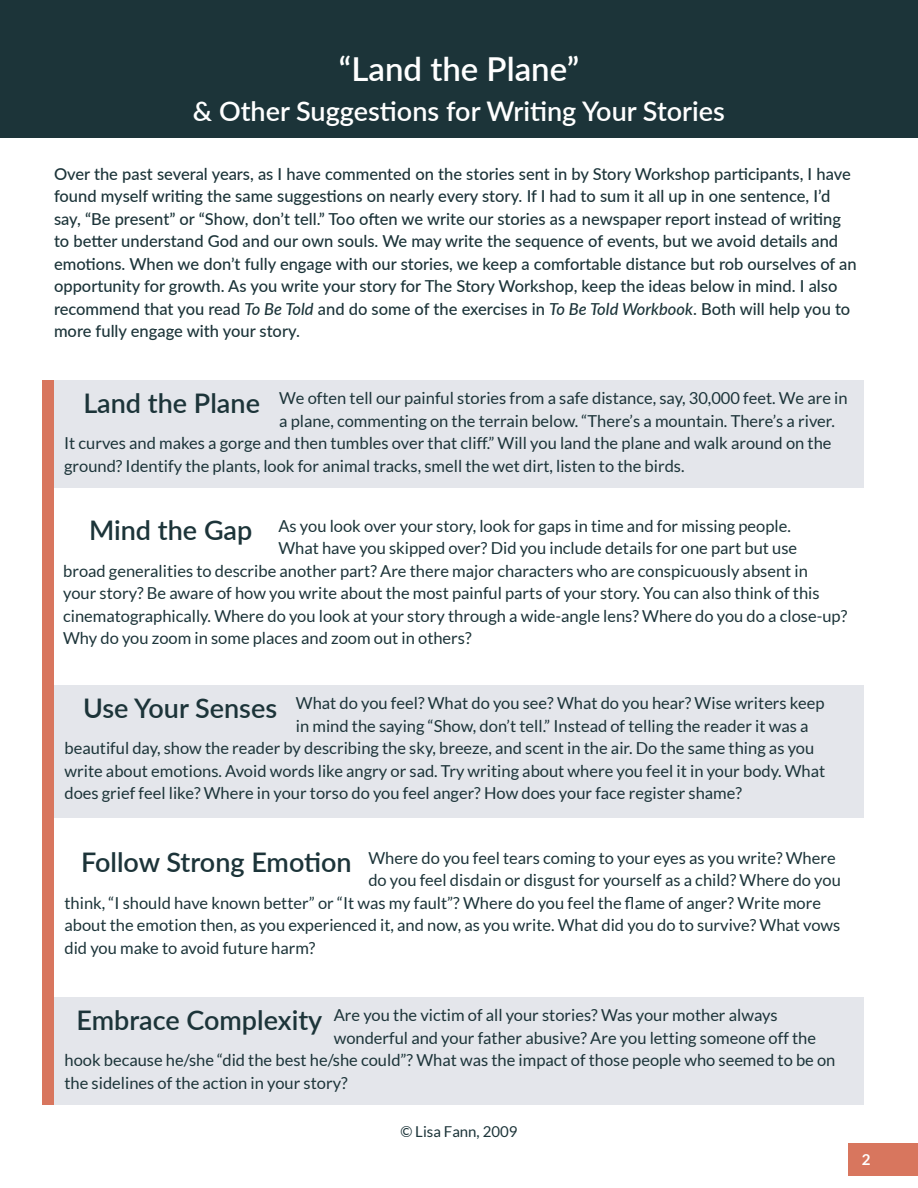
<style>
.page{position:relative;width:918px;height:1188px;background:#fff}
.page>*{position:absolute;margin:0;border:0;box-sizing:border-box;transform-origin:0 0}
.t1{font:600 33px "Lato";color:#fff}
.t2{font:600 27px "Lato";color:#1c3439}
.t3{font:600 27px "Lato";color:#fff}
.t4{font:16.5px "Lato";color:#1c3439}
.t5{font:500 16.5px/22.5px "Lato";color:#1c3439}
.t6{font:15px "Lato";color:#1c3439}
.t7{font:700 15px "Lato";color:#fff}
.s1{font-style:italic}
</style>
<div class="page">
<div style="left:0;top:0;width:918px;height:137px;background:#1c3439"></div>
<div style="left:42px;top:380px;width:822px;height:108px;background:#e4e6eb"></div>
<div style="left:849px;top:1143px;width:69px;height:33px;background:#d8765e"></div>
<div style="left:54px;top:685px;width:810px;height:133px;background:#e4e6eb"></div>
<div style="left:54px;top:997px;width:810px;height:108px;background:#e4e6eb"></div>
<div style="left:42px;top:380px;width:12px;height:725px;background:#d8765e"></div>
<p class="t1" style="left:339px;top:45px;width:242px">“Land the Plane”</p>
<p class="t3" style="left:193px;top:92px;width:534px">&amp; Other Suggestions for Writing Your Stories</p>
<p class="t5" style="left:54px;top:162px;width:804px">Over the past several years, as I have commented on the stories sent in by Story Workshop participants, I have found myself writing the same suggestions on nearly every story. If I had to sum it all up in one sentence, I’d say, “Be present” or “Show, don’t tell.” Too often we write our stories as a newspaper report instead of writing to better understand God and our own souls. We may write the sequence of events, but we avoid details and emotions. When we don’t fully engage with our stories, we keep a comfortable distance but rob ourselves of an opportunity for growth. As you write your story for The Story Workshop, keep the ideas below in mind. I also recommend that you read <span class="s1">To Be Told</span> and do some of the exercises in <span class="s1">To Be Told Workbook</span>. Both will help you to more fully engage with your story.</p>
<p class="t4" style="left:279px;top:389px;width:570px">We often tell our painful stories from a safe distance, say, 30,000 feet. We are in</p>
<p class="t4" style="left:279px;top:412px;width:557px">a plane, commenting on the terrain below. “There’s a mountain. There’s a river.</p>
<p class="t4" style="left:64px;top:434px;width:769px">It curves and makes a gorge and then tumbles over that cliff.” Will you land the plane and walk around on the</p>
<p class="t4" style="left:64px;top:457px;width:622px">ground? Identify the plants, look for animal tracks, smell the wet dirt, listen to the birds.</p>
<p class="t2" style="left:83px;top:383px;width:178px">Land the Plane</p>
<p class="t4" style="left:278px;top:516px;width:514px">As you look over your story, look for gaps in time and for missing people.</p>
<p class="t4" style="left:278px;top:539px;width:520px">What have you skipped over? Did you include details for one part but use</p>
<p class="t4" style="left:63px;top:561px;width:746px">broad generalities to describe another part? Are there major characters who are conspicuously absent in</p>
<p class="t4" style="left:63px;top:584px;width:758px">your story? Be aware of how you write about the most painful parts of your story. You can also think of this</p>
<p class="t4" style="left:63px;top:606px;width:786px">cinematographically. Where do you look at your story through a wide-angle lens? Where do you do a close-up?</p>
<p class="t4" style="left:63px;top:629px;width:410px">Why do you zoom in some places and zoom out in others?</p>
<p class="t2" style="left:89px;top:511px;width:165px">Mind the Gap</p>
<p class="t4" style="left:296px;top:694px;width:530px">What do you feel? What do you see? What do you hear? Wise writers keep</p>
<p class="t4" style="left:296px;top:717px;width:514px">in mind the saying “Show, don’t tell.” Instead of telling the reader it was a</p>
<p class="t4" style="left:64px;top:739px;width:751px">beautiful day, show the reader by describing the sky, breeze, and scent in the air. Do the same thing as you</p>
<p class="t4" style="left:64px;top:762px;width:762px">write about emotions. Avoid words like angry or sad. Try writing about where you feel it in your body. What</p>
<p class="t4" style="left:64px;top:784px;width:679px">does grief feel like? Where in your torso do you feel anger? How does your face register shame?</p>
<p class="t2" style="left:83px;top:688px;width:196px">Use Your Senses</p>
<p class="t4" style="left:368px;top:849px;width:469px">Where do you feel tears coming to your eyes as you write? Where</p>
<p class="t4" style="left:368px;top:871px;width:474px">do you feel disdain or disgust for yourself as a child? Where do you</p>
<p class="t4" style="left:64px;top:894px;width:758px">think, “I should have known better” or “It was my fault”? Where do you feel the flame of anger? Write more</p>
<p class="t4" style="left:64px;top:916px;width:777px">about the emotion then, as you experienced it, and now, as you write. What did you do to survive? What vows</p>
<p class="t4" style="left:64px;top:939px;width:253px">did you make to avoid future harm?</p>
<p class="t2" style="left:81px;top:843px;width:272px">Follow Strong Emotion</p>
<p class="t4" style="left:334px;top:1006px;width:446px">Are you the victim of all your stories? Was your mother always</p>
<p class="t4" style="left:334px;top:1029px;width:484px">wonderful and your father abusive? Are you letting someone off the</p>
<p class="t4" style="left:64px;top:1051px;width:773px">hook because he/she “did the best he/she could”? What was the impact of those people who seemed to be on</p>
<p class="t4" style="left:64px;top:1074px;width:285px">the sidelines of the action in your story?</p>
<p class="t2" style="left:77px;top:1000px;width:247px">Embrace Complexity</p>
<p class="t6" style="left:400px;top:1123px;width:119px">© Lisa Fann, 2009</p>
<p class="t7" style="left:862px;top:1150px;width:10px">2</p>
</div>
